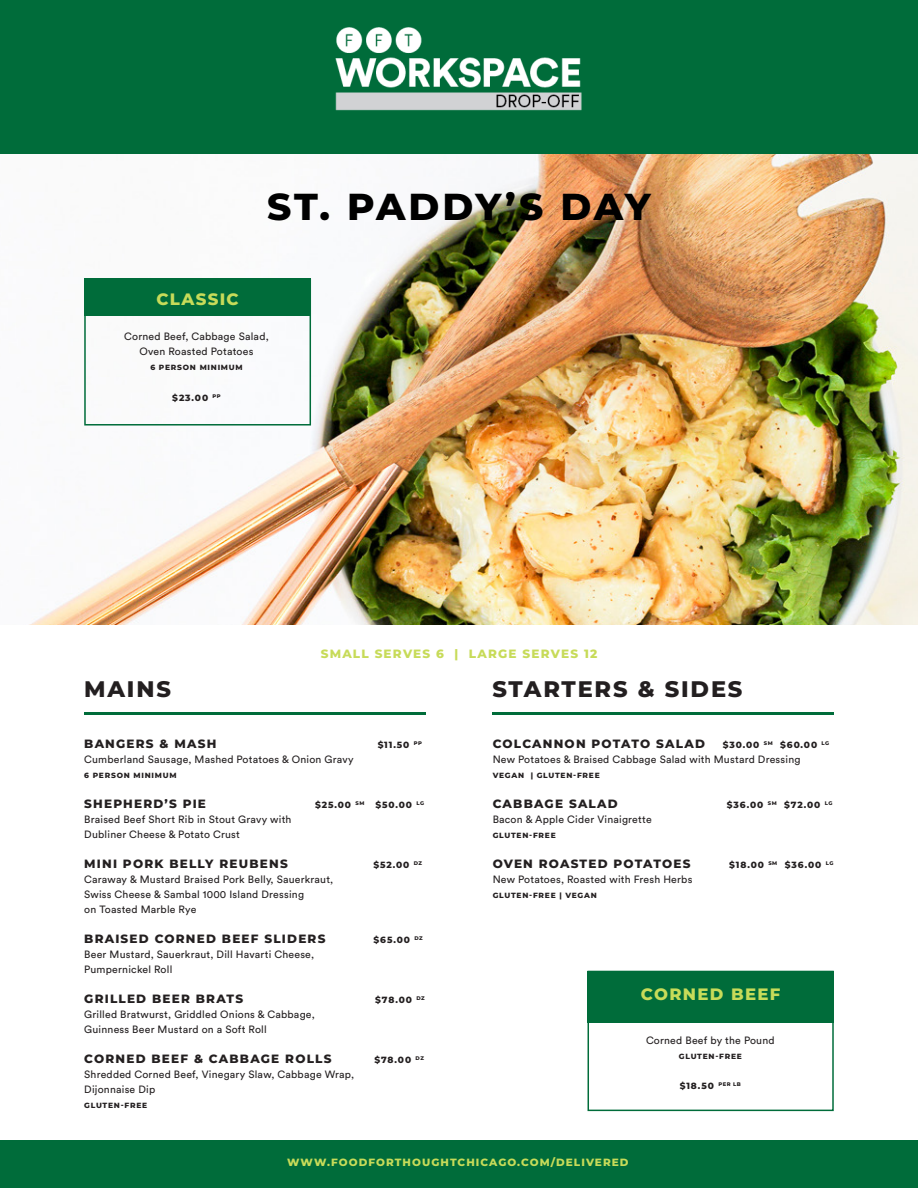
<style>
.page{position:relative;width:918px;height:1188px;background:#fff}
.page>*{position:absolute;margin:0;border:0;box-sizing:border-box;transform-origin:0 0}
.t1{font:800 37.5px "Montserrat";letter-spacing:.07em;color:#000}
.t2{font:800 22.5px "Montserrat";letter-spacing:.08em;color:#231f20}
.t3{font:800 16.5px "Montserrat";letter-spacing:.08em;color:#c7db59}
.t4{font:800 12px "Montserrat";letter-spacing:.1em;color:#231f20}
.t5{font:800 12px "Montserrat";letter-spacing:.1em;color:#c7db59}
.t6{font:10.5px/15px "Circular Std";letter-spacing:.02em;color:#231f20}
.t7{font:800 10.5px "Montserrat";letter-spacing:.1em;color:#c7db59}
.t8{font:800 9px "Montserrat";letter-spacing:.1em;color:#231f20}
.t9{font:800 7.5px "Montserrat";letter-spacing:.1em;color:#231f20}
</style>
<div class="page">
<img style="left:0;top:153px;width:918px;height:471px">
<img style="left:326px;top:153px;width:268px;height:26px">
<hr style="left:84px;top:712px;width:342px;height:3px;background:#006c3a">
<div style="left:84px;top:279px;width:227px;height:37px;background:#006c3a"></div>
<div style="left:84px;top:279px;width:227px;height:147px;border:2px solid #006c3a"></div>
<div style="left:0;top:0;width:918px;height:153px;background:#006c3a"></div>
<img style="left:335px;top:27px;width:247px;height:84px">
<hr style="left:492px;top:712px;width:342px;height:3px;background:#006c3a">
<div style="left:0;top:1140px;width:918px;height:48px;background:#006c3a"></div>
<div style="left:588px;top:971px;width:246px;height:51px;background:#006c3a"></div>
<div style="left:588px;top:971px;width:246px;height:140px;border:2px solid #006c3a"></div>
<p class="t3" style="left:156px;top:287px;width:84px">CLASSIC</p>
<p class="t1" style="left:267px;top:179px;width:385px">ST. PADDY’S DAY</p>
<p class="t6" style="left:124px;top:328px;width:146px">Corned Beef, Cabbage Salad,</p>
<p class="t6" style="left:140px;top:343px;width:115px">Oven Roasted Potatoes</p>
<p class="t9" style="left:150px;top:361px;width:94px">6 PERSON MINIMUM</p>
<p class="t8" style="left:172px;top:391px;width:50px">$23.00 <sup>PP</sup></p>
<p class="t5" style="left:321px;top:645px;width:278px">SMALL SERVES 6 | LARGE SERVES 12</p>
<p class="t2" style="left:84px;top:672px;width:88px">MAINS</p>
<p class="t2" style="left:492px;top:672px;width:252px">STARTERS &amp; SIDES</p>
<p class="t4" style="left:84px;top:735px;width:134px">BANGERS &amp; MASH</p>
<p class="t8" style="left:378px;top:738px;width:46px">$11.50 <sup>PP</sup></p>
<p class="t6" style="left:84px;top:751px;width:271px">Cumberland Sausage, Mashed Potatoes &amp; Onion Gravy</p>
<p class="t9" style="left:84px;top:770px;width:94px">6 PERSON MINIMUM</p>
<p class="t4" style="left:84px;top:795px;width:123px">SHEPHERD’S PIE</p>
<p class="t8" style="left:315px;top:798px;width:111px">$25.00 <sup>SM</sup> $50.00 <sup>LG</sup></p>
<p class="t6" style="left:84px;top:811px;width:209px">Braised Beef Short Rib in Stout Gravy with<br>Dubliner Cheese &amp; Potato Crust</p>
<p class="t4" style="left:84px;top:855px;width:205px">MINI PORK BELLY REUBENS</p>
<p class="t8" style="left:373px;top:858px;width:50px">$52.00 <sup>DZ</sup></p>
<p class="t6" style="left:84px;top:871px;width:251px">Caraway &amp; Mustard Braised Pork Belly, Sauerkraut,<br>Swiss Cheese &amp; Sambal 1000 Island Dressing<br>on Toasted Marble Rye</p>
<p class="t4" style="left:84px;top:930px;width:243px">BRAISED CORNED BEEF SLIDERS</p>
<p class="t8" style="left:374px;top:933px;width:51px">$65.00 <sup>DZ</sup></p>
<p class="t6" style="left:84px;top:946px;width:231px">Beer Mustard, Sauerkraut, Dill Havarti Cheese,<br>Pumpernickel Roll</p>
<p class="t4" style="left:84px;top:990px;width:160px">GRILLED BEER BRATS</p>
<p class="t8" style="left:375px;top:993px;width:51px">$78.00 <sup>DZ</sup></p>
<p class="t6" style="left:84px;top:1006px;width:232px">Grilled Bratwurst, Griddled Onions &amp; Cabbage,</p>
<p class="t6" style="left:84px;top:1021px;width:184px">Guinness Beer Mustard on a Soft Roll</p>
<p class="t4" style="left:84px;top:1050px;width:249px">CORNED BEEF &amp; CABBAGE ROLLS</p>
<p class="t8" style="left:375px;top:1053px;width:51px">$78.00 <sup>DZ</sup></p>
<p class="t6" style="left:84px;top:1066px;width:272px">Shredded Corned Beef, Vinegary Slaw, Cabbage Wrap,<br>Dijonnaise Dip</p>
<p class="t9" style="left:84px;top:1100px;width:64px">GLUTEN-FREE</p>
<p class="t4" style="left:493px;top:735px;width:214px">COLCANNON POTATO SALAD</p>
<p class="t8" style="left:723px;top:738px;width:108px">$30.00 <sup>SM</sup> $60.00 <sup>LG</sup></p>
<p class="t6" style="left:493px;top:751px;width:309px">New Potatoes &amp; Braised Cabbage Salad with Mustard Dressing</p>
<p class="t9" style="left:493px;top:770px;width:108px">VEGAN | GLUTEN-FREE</p>
<p class="t4" style="left:493px;top:795px;width:127px">CABBAGE SALAD</p>
<p class="t8" style="left:727px;top:798px;width:107px">$36.00 <sup>SM</sup> $72.00 <sup>LG</sup></p>
<p class="t6" style="left:493px;top:811px;width:160px">Bacon &amp; Apple Cider Vinaigrette</p>
<p class="t9" style="left:493px;top:830px;width:64px">GLUTEN-FREE</p>
<p class="t4" style="left:493px;top:855px;width:199px">OVEN ROASTED POTATOES</p>
<p class="t8" style="left:729px;top:858px;width:106px">$18.00 <sup>SM</sup> $36.00 <sup>LG</sup></p>
<p class="t6" style="left:493px;top:871px;width:201px">New Potatoes, Roasted with Fresh Herbs</p>
<p class="t9" style="left:493px;top:890px;width:106px">GLUTEN-FREE | VEGAN</p>
<p class="t3" style="left:641px;top:982px;width:141px">CORNED BEEF</p>
<p class="t6" style="left:646px;top:1033px;width:130px">Corned Beef by the Pound</p>
<p class="t9" style="left:679px;top:1051px;width:64px">GLUTEN-FREE</p>
<p class="t8" style="left:680px;top:1080px;width:63px">$18.50 <sup>PER</sup> <sup>LB</sup></p>
<p class="t7" style="left:287px;top:1155px;width:343px">WWW.FOODFORTHOUGHTCHICAGO.COM/DELIVERED</p>
</div>
